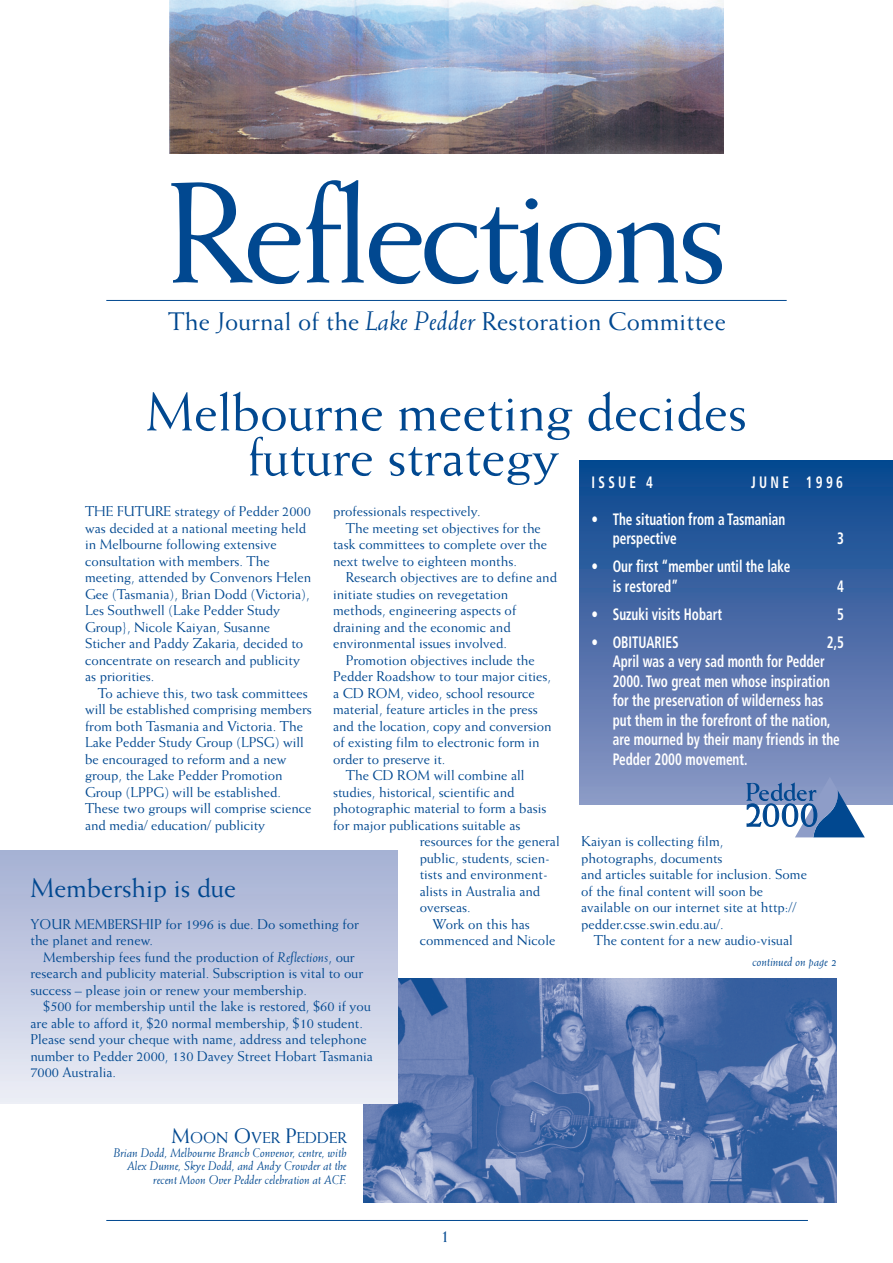
<style>
.page{position:relative;width:893px;height:1263px;background:#fff}
.page>*{position:absolute;margin:0;border:0;box-sizing:border-box;transform-origin:0 0}
.t1{font:142.5px "Weiss";letter-spacing:-.05em;color:#014890}
.t2{font:54px/45px "Weiss";color:#014890}
.t3{font:27px "Weiss";color:#014890}
.t4{font:25.5px "Weiss";letter-spacing:.01em;color:#014890}
.t5{font:18px "Weiss";color:#014890}
.t6{font:700 condensed 16.5px/19.5px "Frutiger";color:#fff;scale:.8 1}
.t7{font:15.75px "Weiss";color:#014890}
.t8{font:14.25px/16.5px "Weiss";color:#014890}
.t9{font:italic 12.75px/13.5px "Weiss";color:#014890;text-align:right}
.s1{font-style:italic;font-size:27px}
.s2{font-style:italic}
.s3{font-size:21px}
</style>
<div class="page">
<hr style="left:106px;top:1220px;width:702px;height:1px;background:#014890">
<img style="left:169px;top:0;width:555px;height:153px">
<hr style="left:106px;top:300px;width:681px;height:1px;background:#014890">
<div style="left:579px;top:460px;width:314px;height:344px;background:linear-gradient(to bottom,#06448d,#8e97c4)"></div>
<svg style="left:746px;top:777px;width:119px;height:60px"></svg>
<img style="left:363px;top:979px;width:474px;height:223px">
<div style="left:0;top:850px;width:397px;height:253px;background:linear-gradient(to bottom,#a4afd3,#ebedf5)"></div>
<h1 class="t1" style="left:165px;top:151px;width:564px">Reflections</h1>
<h3 class="t4" style="left:168px;top:307px;width:559px">The Journal of the <span class="s1">Lake Pedder</span> Restoration Committee</h3>
<h2 class="t2" style="left:247px;top:389px;width:501px;text-indent:-101px">Melbourne meeting decides future strategy</h2>
<p class="t6" style="left:591px;top:473px;width:79px">Iss ue4</p>
<p class="t6" style="left:751px;top:473px;width:116px">JU NE 1996</p>
<p class="t8" style="left:85px;top:503px;width:228px">The future strategy of Pedder 2000 was decided at a national meeting held in Melbourne following extensive consultation with members. The meeting, attended by Convenors Helen Gee (Tasmania), Brian Dodd (Victoria), Les Southwell (Lake Pedder Study Group}, Nicole Kaiyan, Susanne Sticher and Paddy Zakaria, decided to concentrate on research and publicity as priorities.</p>
<p class="t8" style="left:85px;top:684px;width:228px;text-indent:13px">To achieve this, two task committees will be established comprising members from both Tasmania and Victoria. The Lake Pedder Study Group (LPSG) will be encouraged to reform and a new group, the Lake Pedder Promotion Group (LPPG) will be established.<br>These two groups will comprise science and media/ education/ publicity</p>
<p class="t8" style="left:333px;top:503px;width:149px">professionals respectively.</p>
<p class="t8" style="left:346px;top:519px;width:197px">The meeting set objectives for the</p>
<p class="t8" style="left:333px;top:536px;width:216px">task committees to complete over the</p>
<p class="t8" style="left:333px;top:552px;width:185px">next twelve to eighteen months.</p>
<p class="t8" style="left:346px;top:569px;width:213px">Research objectives are to define and</p>
<p class="t8" style="left:333px;top:585px;width:177px">initiate studies on revegetation</p>
<p class="t8" style="left:333px;top:602px;width:185px">methods, engineering aspects of</p>
<p class="t8" style="left:333px;top:618px;width:179px">draining and the economic and</p>
<p class="t8" style="left:333px;top:635px;width:176px">environmental issues involved.</p>
<p class="t8" style="left:346px;top:651px;width:191px">Promotion objectives include the</p>
<p class="t8" style="left:333px;top:668px;width:219px">Pedder Roadshow to tour major cities,</p>
<p class="t8" style="left:333px;top:684px;width:203px">a CD ROM, video, school resource</p>
<p class="t8" style="left:333px;top:701px;width:206px">material, feature articles in the press</p>
<p class="t8" style="left:333px;top:717px;width:220px">and the location, copy and conversion</p>
<p class="t8" style="left:333px;top:734px;width:208px">of existing film to electronic form in</p>
<p class="t8" style="left:333px;top:750px;width:114px">order to preserve it.</p>
<p class="t8" style="left:346px;top:767px;width:180px">The CD ROM will combine all</p>
<p class="t8" style="left:333px;top:783px;width:183px">studies, historical, scientific and</p>
<p class="t8" style="left:333px;top:800px;width:215px">photographic material to form a basis</p>
<p class="t8" style="left:333px;top:816px;width:189px">for major publications suitable as</p>
<p class="t8" style="left:420px;top:833px;width:141px">resources for the general</p>
<p class="t8" style="left:420px;top:849px;width:132px">public, students, scien-</p>
<p class="t8" style="left:420px;top:866px;width:130px">tists and environment-</p>
<p class="t8" style="left:420px;top:882px;width:122px">alists in Australia and</p>
<p class="t8" style="left:420px;top:899px;width:53px">overseas.</p>
<p class="t8" style="left:432px;top:915px;width:99px">Work on this has</p>
<p class="t8" style="left:420px;top:932px;width:137px">commenced and Nicole</p>
<h3 class="t3" style="left:31px;top:872px;width:207px">Membership is due</h3>
<p class="t8" style="left:31px;top:915px;width:330px">Your membership for 1996 is due. Do something for the planet and renew.</p>
<p class="t8" style="left:31px;top:948px;width:334px;text-indent:13px">Membership fees fund the production of <span class="s2">Reflections</span>, our research and publicity material. Subscription is vital to our success – please join or renew your membership.</p>
<p class="t8" style="left:31px;top:998px;width:344px;text-indent:13px">$500 for membership until the lake is restored, $60 if you are able to afford it, $20 normal membership, $10 student.<br>Please send your cheque with name, address and telephone number to Pedder 2000, 130 Davey Street Hobart Tasmania 7000 Australia.</p>
<p class="t7" style="left:171px;top:1128px;width:177px"><span class="s3">M</span>OON <span class="s3">O</span>VER <span class="s3">P</span>EDDER</p>
<p class="t9" style="left:114px;top:1145px;width:235px">Brian Dodd, Melbourne Branch Convenor, centre, with<br>Alex Dunne, Skye Dodd, and Andy Crowder at the recent Moon Over Pedder celebration at ACF.</p>
<p class="t5" style="left:440px;top:1225px;width:10px">1</p>
<p class="t6" style="left:613px;top:509px;width:217px;text-indent:-21px">• The situation from a Tasmanian perspective</p>
<p class="t6" style="left:613px;top:557px;width:224px;text-indent:-21px">• Our first “member until the lake is restored”</p>
<p class="t6" style="left:837px;top:529px;width:10px">3</p>
<p class="t6" style="left:837px;top:576px;width:10px">4</p>
<p class="t6" style="left:591px;top:604px;width:165px">• Suzuki visits Hobart</p>
<p class="t6" style="left:837px;top:604px;width:10px">5</p>
<p class="t6" style="left:591px;top:632px;width:106px">• Obituaries</p>
<p class="t6" style="left:827px;top:632px;width:23px">2,5</p>
<p class="t6" style="left:613px;top:652px;width:285px">April was a very sad month for Pedder 2000. Two great men whose inspiration for the preservation of wilderness has put them in the forefront of the nation, are mourned by their many friends in the Pedder 2000 movement.</p>
<p class="t8" style="left:581px;top:833px;width:227px">Kaiyan is collecting film,<br>photographs, documents<br>and articles suitable for inclusion. Some of the final content will soon be available on our internet site at http:// pedder.csse.swin.edu.au/.</p>
<p class="t8" style="left:594px;top:932px;width:200px">The content for a new audio-visual</p>
<p class="t9" style="left:752px;top:955px;width:86px">continued on page 2</p>
</div>
